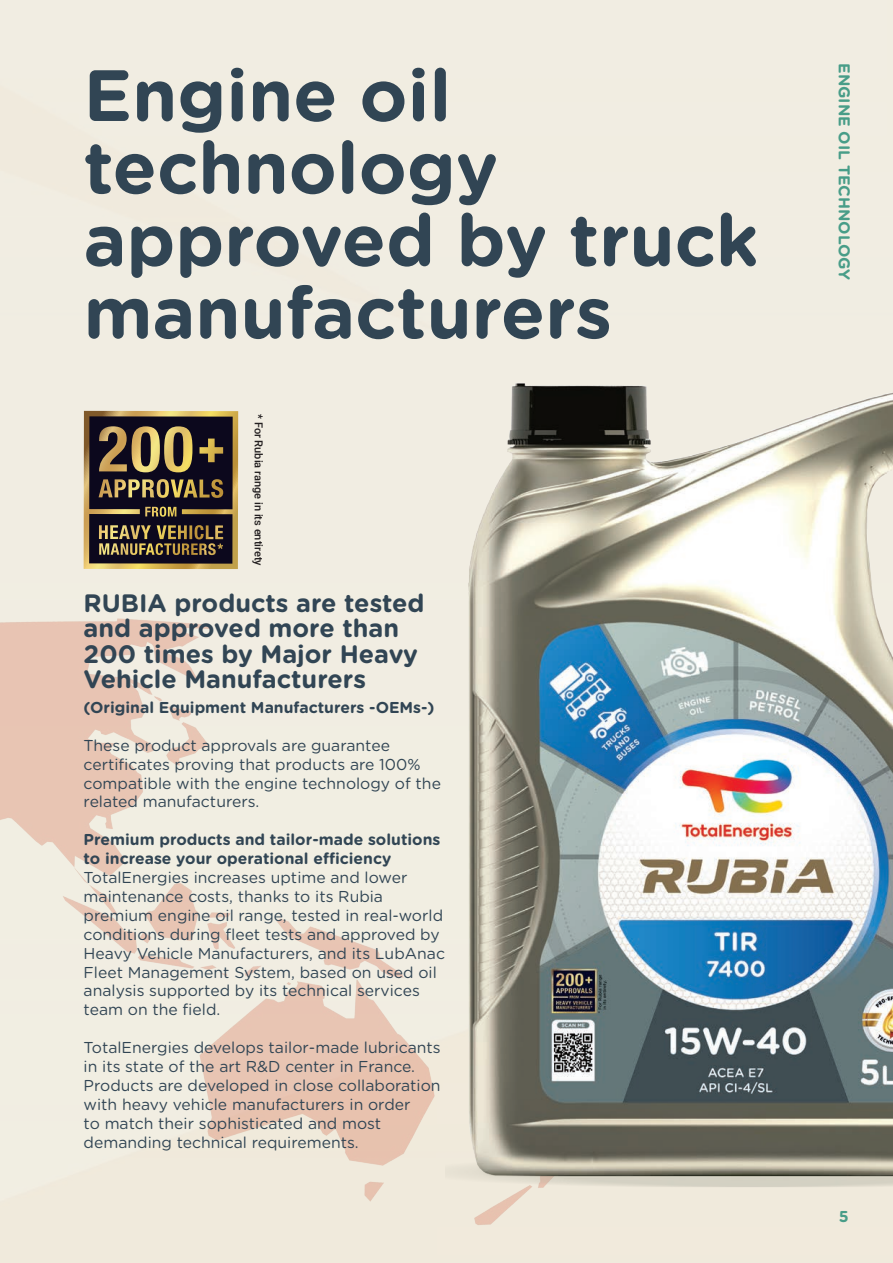
<style>
.page{position:relative;width:893px;height:1263px;background:#fff}
.page>*{position:absolute;margin:0;border:0;box-sizing:border-box;transform-origin:0 0}
.t1{font:700 72.45px/72.4px "Gotham Rounded";color:#314554}
.t2{font:700 25.2px/25.2px "Gotham Rounded";color:#314554}
.t3{font:15.75px/18.9px "Gotham Rounded";color:#314554}
.t4{font:700 15.75px "Gotham Rounded";color:#314554}
.t5{font:700 15.75px "Gotham Rounded";color:#489d88}
.t6{font:500 10.95px "Roboto";color:#231f20}
.s1{font-weight:700}
</style>
<div class="page">
<img style="left:0;top:592px;width:744px;height:671px">
<svg style="left:84px;top:411px;width:154px;height:158px;background:#584935"></svg>
<img style="left:445px;top:352px;width:448px;height:848px">
<p class="t1" style="left:84px;top:56px;width:676px">Engine oil technology approved by truck manufacturers</p>
<p class="t6" style="left:266px;top:414px;width:153px;rotate:90deg">* For Rubia range in its entirety</p>
<p class="t2" style="left:84px;top:590px;width:343px">RUBIA products are tested and approved more than<br>200 times by Major Heavy<br>Vehicle Manufacturers</p>
<p class="t4" style="left:84px;top:696px;width:353px">(Original Equipment Manufacturers -OEMs-)</p>
<p class="t3" style="left:84px;top:735px;width:359px">These product approvals are guarantee certificates proving that products are 100% compatible with the engine technology of the related manufacturers.</p>
<p class="t3" style="left:84px;top:829px;width:363px"><span class="s1">Premium products and tailor-made solutions to increase your operational efficiency </span>TotalEnergies increases uptime and lower maintenance costs, thanks to its Rubia premium engine oil range, tested in real-world conditions during fleet tests and approved by Heavy Vehicle Manufacturers, and its LubAnac Fleet Management System, based on used oil analysis supported by its technical services team on the field.</p>
<p class="t3" style="left:84px;top:1037px;width:359px">TotalEnergies develops tailor-made lubricants in its state of the art R&amp;D center in France.<br>Products are developed in close collaboration with heavy vehicle manufacturers in order<br>to match their sophisticated and most demanding technical requirements.</p>
<p class="t5" style="left:856px;top:63px;width:219px;rotate:90deg">ENGINE OIL TECHNOLOGY</p>
<p class="t5" style="left:839px;top:1204px;width:11px">5</p>
</div>
